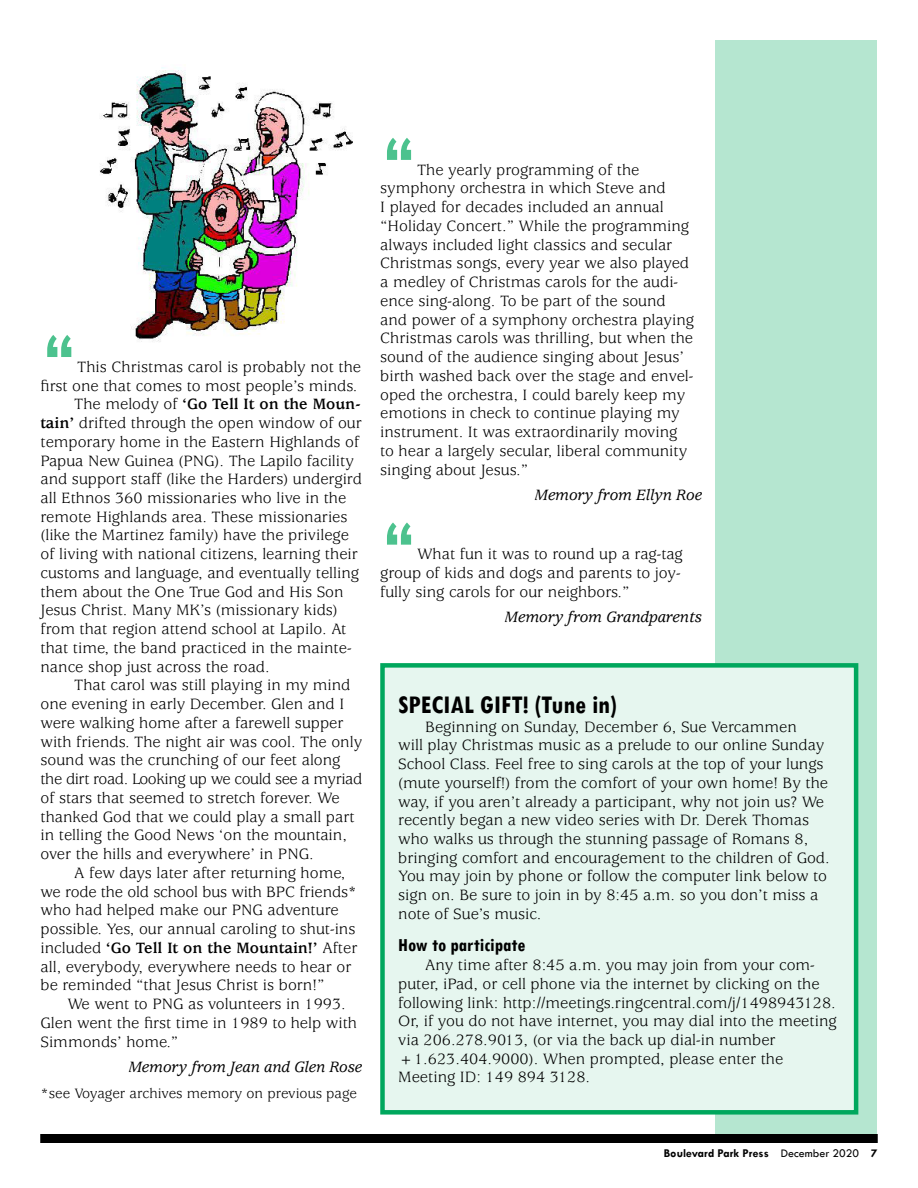
<style>
.page{position:relative;width:918px;height:1188px;background:#fff}
.page>*{position:absolute;margin:0;border:0;box-sizing:border-box;transform-origin:0 0}
.t1{font:800 condensed 84px "Tw Cen";color:#4cc28e}
.t2{font:700 condensed 27px "Tw Cen";color:#000}
.t3{font:700 condensed 19.5px "Tw Cen";color:#000}
.t4{font:16.5px/18.8px "Usherwood Std";color:#000}
.t5{font:700 16.5px "Usherwood Std";color:#000}
.t6{font:italic 500 16.5px "Usherwood Std";color:#000}
.t7{font:16.5px "Usherwood Std";letter-spacing:-.025em;color:#000}
.t8{font:15px "Usherwood Std";color:#000}
.t9{font:700 12px "Tw Cen";color:#000}
.s1{font-weight:400}
.s2{font-weight:700}
</style>
<div class="page">
<div style="left:716px;top:40px;width:162px;height:1099px;background:#b5e6d0"></div>
<div style="left:40px;top:1134px;width:838px;height:9px;background:#000"></div>
<div style="left:382px;top:665px;width:474px;height:447px;background:#e6f6ef"></div>
<div style="left:380px;top:663px;width:478px;height:452px;border:4px solid #00a75d"></div>
<img style="left:100px;top:67px;width:253px;height:275px">
<h1 class="t1" style="left:40px;top:318px;width:38px">“</h1>
<p class="t4" style="left:77px;top:358px;width:285px">This Christmas carol is probably not the</p>
<p class="t4" style="left:40px;top:377px;width:318px">first one that comes to most people’s minds.</p>
<p class="t5" style="left:74px;top:395px;width:288px"><span class="s1">The melody of</span> ‘Go Tell It on the Moun-</p>
<p class="t4" style="left:40px;top:414px;width:323px"><span class="s2">tain’</span> drifted through the open window of our</p>
<p class="t4" style="left:40px;top:433px;width:320px">temporary home in the Eastern Highlands of</p>
<p class="t4" style="left:40px;top:452px;width:315px">Papua New Guinea (PNG). The Lapilo facility</p>
<p class="t4" style="left:40px;top:470px;width:323px">and support staff (like the Harders) undergird</p>
<p class="t4" style="left:40px;top:489px;width:307px">all Ethnos 360 missionaries who live in the</p>
<p class="t4" style="left:40px;top:508px;width:309px">remote Highlands area. These missionaries</p>
<p class="t4" style="left:40px;top:527px;width:310px">(like the Martinez family) have the privilege</p>
<p class="t4" style="left:40px;top:545px;width:319px">of living with national citizens, learning their</p>
<p class="t4" style="left:40px;top:564px;width:320px">customs and language, and eventually telling</p>
<p class="t4" style="left:40px;top:583px;width:305px">them about the One True God and His Son</p>
<p class="t4" style="left:40px;top:602px;width:299px">Jesus Christ. Many MK’s (missionary kids)</p>
<p class="t4" style="left:40px;top:620px;width:307px">from that region attend school at Lapilo. At</p>
<p class="t4" style="left:40px;top:639px;width:313px">that time, the band practiced in the mainte-</p>
<p class="t4" style="left:40px;top:658px;width:231px">nance shop just across the road.</p>
<p class="t4" style="left:74px;top:677px;width:278px">That carol was still playing in my mind</p>
<p class="t4" style="left:40px;top:695px;width:305px">one evening in early December. Glen and I</p>
<p class="t4" style="left:40px;top:714px;width:305px">were walking home after a farewell supper</p>
<p class="t4" style="left:40px;top:733px;width:323px">with friends. The night air was cool. The only</p>
<p class="t4" style="left:40px;top:752px;width:302px">sound was the crunching of our feet along</p>
<p class="t7" style="left:40px;top:770px;width:323px">the dirt road. Looking up we could see a myriad</p>
<p class="t4" style="left:40px;top:789px;width:301px">of stars that seemed to stretch forever. We</p>
<p class="t4" style="left:40px;top:808px;width:316px">thanked God that we could play a small part</p>
<p class="t4" style="left:40px;top:826px;width:308px">in telling the Good News ‘on the mountain,</p>
<p class="t4" style="left:40px;top:845px;width:275px">over the hills and everywhere’ in PNG.</p>
<p class="t4" style="left:74px;top:864px;width:273px">A few days later after returning home,</p>
<p class="t4" style="left:40px;top:883px;width:318px">we rode the old school bus with BPC friends*</p>
<p class="t4" style="left:40px;top:901px;width:300px">who had helped make our PNG adventure</p>
<p class="t4" style="left:40px;top:920px;width:316px">possible. Yes, our annual caroling to shut-ins</p>
<p class="t5" style="left:40px;top:939px;width:318px"><span class="s1">included</span> ‘Go Tell It on the Mountain!’ <span class="s1">After</span></p>
<p class="t4" style="left:40px;top:958px;width:313px">all, everybody, everywhere needs to hear or</p>
<p class="t4" style="left:40px;top:976px;width:285px">be reminded “that Jesus Christ is born!”</p>
<p class="t4" style="left:67px;top:995px;width:280px">We went to PNG as volunteers in 1993.</p>
<p class="t4" style="left:40px;top:1014px;width:318px">Glen went the first time in 1989 to help with</p>
<p class="t4" style="left:40px;top:1033px;width:139px">Simmonds’ home.”</p>
<p class="t6" style="left:129px;top:1058px;width:235px">Memory from Jean and Glen Rose</p>
<p class="t8" style="left:40px;top:1085px;width:318px">*see Voyager archives memory on previous page</p>
<h1 class="t1" style="left:380px;top:121px;width:38px">“</h1>
<p class="t4" style="left:380px;top:161px;width:315px;text-indent:37px">The yearly programming of the symphony orchestra in which Steve and<br>I played for decades included an annual “Holiday Concert.” While the programming always included light classics and secular Christmas songs, every year we also played a medley of Christmas carols for the audi&shy;ence sing-along. To be part of the sound and power of a symphony orchestra playing Christmas carols was thrilling, but when the sound of the audience singing about Jesus’ birth washed back over the stage and envel&shy;oped the orchestra, I could barely keep my emotions in check to continue playing my instrument. It was extraordinarily moving to hear a largely secular, liberal community singing about Jesus.”</p>
<p class="t6" style="left:535px;top:486px;width:169px">Memory from Ellyn Roe</p>
<h1 class="t1" style="left:380px;top:506px;width:38px">“</h1>
<p class="t4" style="left:380px;top:546px;width:304px;text-indent:37px">What fun it was to round up a rag-tag group of kids and dogs and parents to joy&shy;fully sing carols for our neighbors.”</p>
<p class="t6" style="left:505px;top:608px;width:199px">Memory from Grandparents</p>
<h2 class="t2" style="left:398px;top:690px;width:220px">SPECIAL GIFT! (Tune in)</h2>
<p class="t4" style="left:398px;top:718px;width:433px;text-indent:27px">Beginning on Sunday, December 6, Sue Vercammen<br>will play Christmas music as a prelude to our online Sunday School Class. Feel free to sing carols at the top of your lungs (mute yourself!) from the comfort of your own home! By the way, if you aren’t already a participant, why not join us? We recently began a new video series with Dr. Derek Thomas who walks us through the stunning passage of Romans 8, bringing comfort and encouragement to the children of God.<br>You may join by phone or follow the computer link below to sign on. Be sure to join in by 8:45 a.m. so you don’t miss a note of Sue’s music.</p>
<p class="t3" style="left:398px;top:935px;width:129px">How to participate</p>
<p class="t4" style="left:398px;top:956px;width:440px;text-indent:27px">Any time after 8:45 a.m. you may join from your com&shy;puter, iPad, or cell phone via the internet by clicking on the following link: http://meetings.ringcentral.com/j/1498943128.<br>Or, if you do not have internet, you may dial into the meeting via 206.278.9013, (or via the back up dial-in number +1.623.404.9000). When prompted, please enter the Meeting ID: 149 894 3128.</p>
<p class="t9" style="left:664px;top:1147px;width:215px">Boulevard Park Press <span class="s1">December 2020</span> 7</p>
</div>
